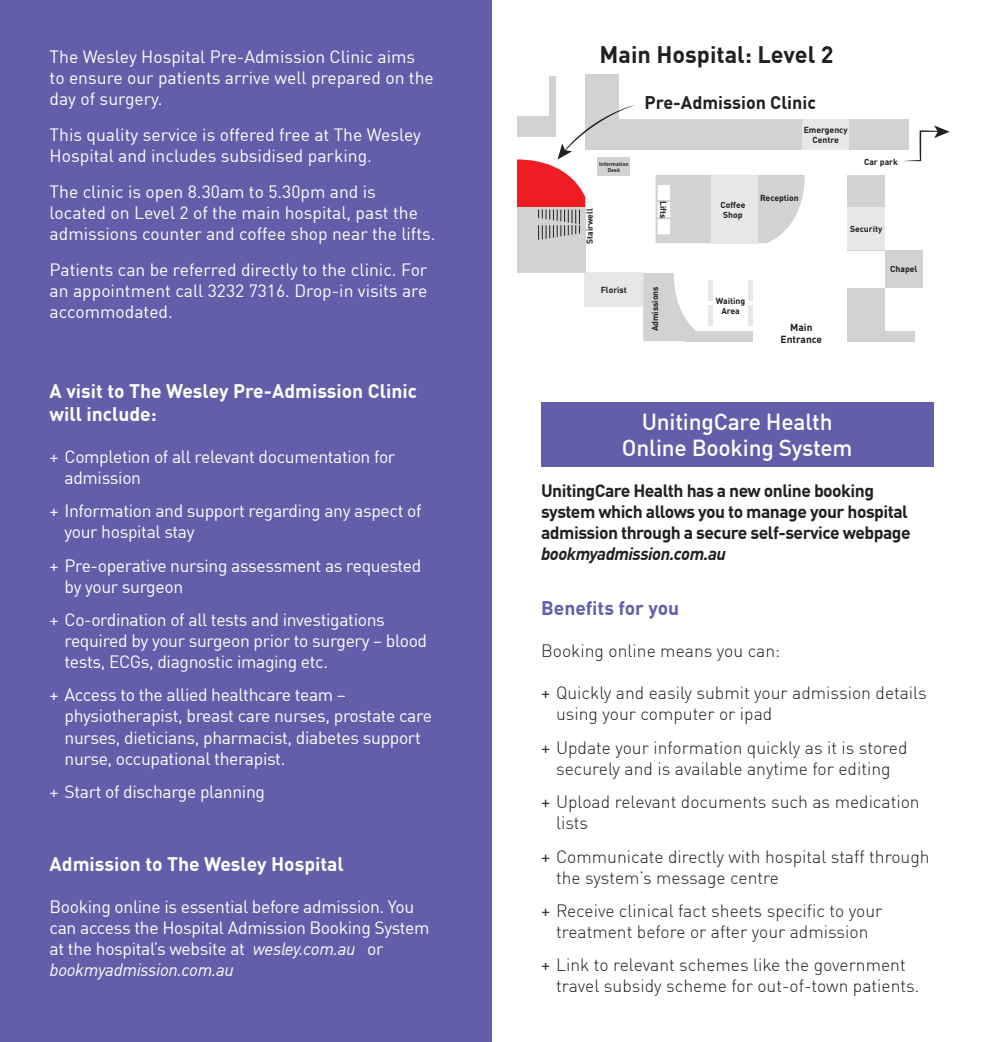
<style>
.page{position:relative;width:983px;height:1042px;background:#fff}
.page>*{position:absolute;margin:0;border:0;box-sizing:border-box;transform-origin:0 0}
.t1{font:700 23.45px "DIN Offc";color:#231f20}
.t2{font:500 22.75px "DIN Offc";letter-spacing:-.01em;color:#fff}
.t3{font:700 19.25px/23.1px "DIN Offc";color:#fff}
.t4{font:700 19.25px "DIN Offc";color:#625ea9}
.t5{font:700 18.03px "DIN Offc";color:#231f20}
.t6{font:17.5px/21px "DIN Offc";letter-spacing:-.02em;color:#fff}
.t7{font:300 17.5px/21px "DIN Offc";color:#231f20}
.t8{font:17.5px/21px "DIN Offc";color:#fff}
.t9{font:700 17.5px/21px "DIN Offc";letter-spacing:-.03em;color:#231f20}
.t10{font:italic 17.5px "DIN Offc";letter-spacing:-.02em;color:#fff}
.t11{font:700 10.15px/12.2px "DIN Offc";color:#231f20;text-align:center}
.t12{font:700 8.58px/10.3px "DIN Offc";color:#231f20;text-align:center}
.t13{font:700 5.42px/6.5px "DIN Offc";color:#231f20;text-align:center}
.s1{font-style:italic}
.s2{font-weight:400}
</style>
<div class="page">
<div style="left:0;top:0;width:491px;height:1042px;background:#625ea9"></div>
<div style="left:541px;top:402px;width:392px;height:64px;background:#625ea9"></div>
<div style="left:884px;top:250px;width:38px;height:37px;background:#d1d2d4"></div>
<svg style="left:655px;top:175px;width:149px;height:68px"></svg>
<div style="left:847px;top:175px;width:37px;height:75px;background:#d1d2d4"></div>
<div style="left:847px;top:208px;width:37px;height:42px;background:#e6e7e9"></div>
<div style="left:711px;top:175px;width:46px;height:68px;background:#e6e7e9"></div>
<div style="left:585px;top:119px;width:323px;height:30px;background:#d1d2d4"></div>
<div style="left:802px;top:119px;width:46px;height:30px;background:#e6e7e9"></div>
<svg style="left:643px;top:273px;width:53px;height:68px"></svg>
<div style="left:584px;top:273px;width:59px;height:34px;background:#e6e7e9"></div>
<div style="left:517px;top:207px;width:68px;height:66px;background:#d1d2d4"></div>
<div style="left:585px;top:74px;width:34px;height:59px;background:#d1d2d4"></div>
<div style="left:549px;top:76px;width:7px;height:61px;background:#d1d2d4"></div>
<div style="left:684px;top:331px;width:69px;height:10px;background:#d1d2d4"></div>
<div style="left:847px;top:331px;width:67px;height:10px;background:#d1d2d4"></div>
<div style="left:707px;top:280px;width:5px;height:21px;background:#e6e7e9"></div>
<div style="left:707px;top:305px;width:5px;height:21px;background:#e6e7e9"></div>
<div style="left:747px;top:280px;width:5px;height:21px;background:#e6e7e9"></div>
<div style="left:747px;top:305px;width:5px;height:21px;background:#e6e7e9"></div>
<svg style="left:517px;top:105px;width:116px;height:135px"></svg>
<div style="left:847px;top:288px;width:37px;height:49px;background:#d1d2d4"></div>
<svg style="left:903px;top:125px;width:46px;height:36px"></svg>
<p class="t8" style="left:50px;top:46px;width:385px">The Wesley Hospital Pre-Admission Clinic aims to ensure our patients arrive well prepared on the day of surgery.</p>
<p class="t8" style="left:50px;top:124px;width:372px">This quality service is offered free at The Wesley<br>Hospital and includes subsidised parking.</p>
<p class="t8" style="left:50px;top:181px;width:387px">The clinic is open 8.30am to 5.30pm and is located on Level 2 of the main hospital, past the admissions counter and coffee shop near the lifts.</p>
<p class="t6" style="left:50px;top:258px;width:379px;text-align:justify">Patients can be referred directly to the clinic. For an appointment call 3232 7316. Drop-in visits are accommodated.</p>
<p class="t3" style="left:50px;top:378px;width:368px">A visit to The Wesley Pre-Admission Clinic will include:</p>
<p class="t6" style="left:64px;top:446px;width:332px;text-indent:-15px">+ Completion of all relevant documentation for admission</p>
<p class="t6" style="left:64px;top:500px;width:358px;text-indent:-15px">+ Information and support regarding any aspect of your hospital stay</p>
<p class="t6" style="left:64px;top:554px;width:358px;text-indent:-15px">+ Pre-operative nursing assessment as requested by your surgeon</p>
<p class="t6" style="left:64px;top:609px;width:364px;text-indent:-15px">+ Co-ordination of all tests and investigations required by your surgeon prior to surgery – blood tests, ECGs, diagnostic imaging etc.</p>
<p class="t6" style="left:64px;top:684px;width:369px;text-indent:-15px">+ Access to the allied healthcare team – physiotherapist, breast care nurses, prostate care nurses, dieticians, pharmacist, diabetes support nurse, occupational therapist.</p>
<p class="t6" style="left:50px;top:781px;width:217px">+ Start of discharge planning</p>
<p class="t3" style="left:50px;top:852px;width:295px">Admission to The Wesley Hospital</p>
<p class="t6" style="left:50px;top:896px;width:381px">Booking online is essential before admission. You can access the Hospital Admission Booking System at the hospital’s website at <span class="s1">wesley.com.au</span> or</p>
<p class="t10" style="left:50px;top:959px;width:186px">bookmyadmission.com.au</p>
<p class="t1" style="left:599px;top:40px;width:235px">Main Hospital: Level 2</p>
<p class="t5" style="left:644px;top:91px;width:173px">Pre-Admission Clinic</p>
<p class="t13" style="left:599px;top:160px;width:31px">Information<br>Desk</p>
<p class="t12" style="left:584px;top:244px;width:37px;rotate:-90deg">Stairwell</p>
<p class="t12" style="left:600px;top:285px;width:27px">Florist</p>
<p class="t12" style="left:668px;top:201px;width:19px;rotate:90deg">Lifts</p>
<p class="t12" style="left:649px;top:331px;width:46px;rotate:-90deg">Admissions</p>
<p class="t12" style="left:720px;top:199px;width:27px">Coffee<br>Shop</p>
<p class="t12" style="left:715px;top:295px;width:31px">Waiting<br>Area</p>
<p class="t12" style="left:803px;top:124px;width:45px">Emergency<br>Centre</p>
<p class="t12" style="left:760px;top:192px;width:40px">Reception</p>
<p class="t12" style="left:863px;top:156px;width:35px">Car park</p>
<p class="t11" style="left:780px;top:321px;width:43px">Main<br>Entrance</p>
<p class="t12" style="left:849px;top:223px;width:34px">Security</p>
<p class="t12" style="left:890px;top:263px;width:29px">Chapel</p>
<p class="t2" style="left:641px;top:407px;width:192px">UnitingCare Health</p>
<p class="t2" style="left:621px;top:433px;width:232px">Online Booking System</p>
<p class="t9" style="left:541px;top:479px;width:371px">UnitingCare Health has a new online booking system which allows you to manage your hospital admission through a secure self-service webpage <span class="s1">bookmyadmission.com.au</span></p>
<p class="t4" style="left:541px;top:596px;width:140px">Benefits for you</p>
<p class="t7" style="left:541px;top:640px;width:241px">Booking online means you can:</p>
<p class="t7" style="left:556px;top:682px;width:372px;text-indent:-15px"><span class="s2">+</span> Quickly and easily submit your admission details using your computer or ipad</p>
<p class="t7" style="left:541px;top:737px;width:368px;text-align:center"><span class="s2">+</span> Update your information quickly as it is stored securely and is available anytime for editing</p>
<p class="t7" style="left:556px;top:791px;width:365px;text-indent:-15px"><span class="s2">+</span> Upload relevant documents such as medication lists</p>
<p class="t7" style="left:556px;top:845px;width:375px;text-indent:-15px"><span class="s2">+</span> Communicate directly with hospital staff through the system’s message centre</p>
<p class="t7" style="left:541px;top:900px;width:343px;text-align:center"><span class="s2">+</span> Receive clinical fact sheets specific to your treatment before or after your admission</p>
<p class="t7" style="left:556px;top:954px;width:365px;text-indent:-15px"><span class="s2">+</span> Link to relevant schemes like the government travel subsidy scheme for out-of-town patients.</p>
</div>
